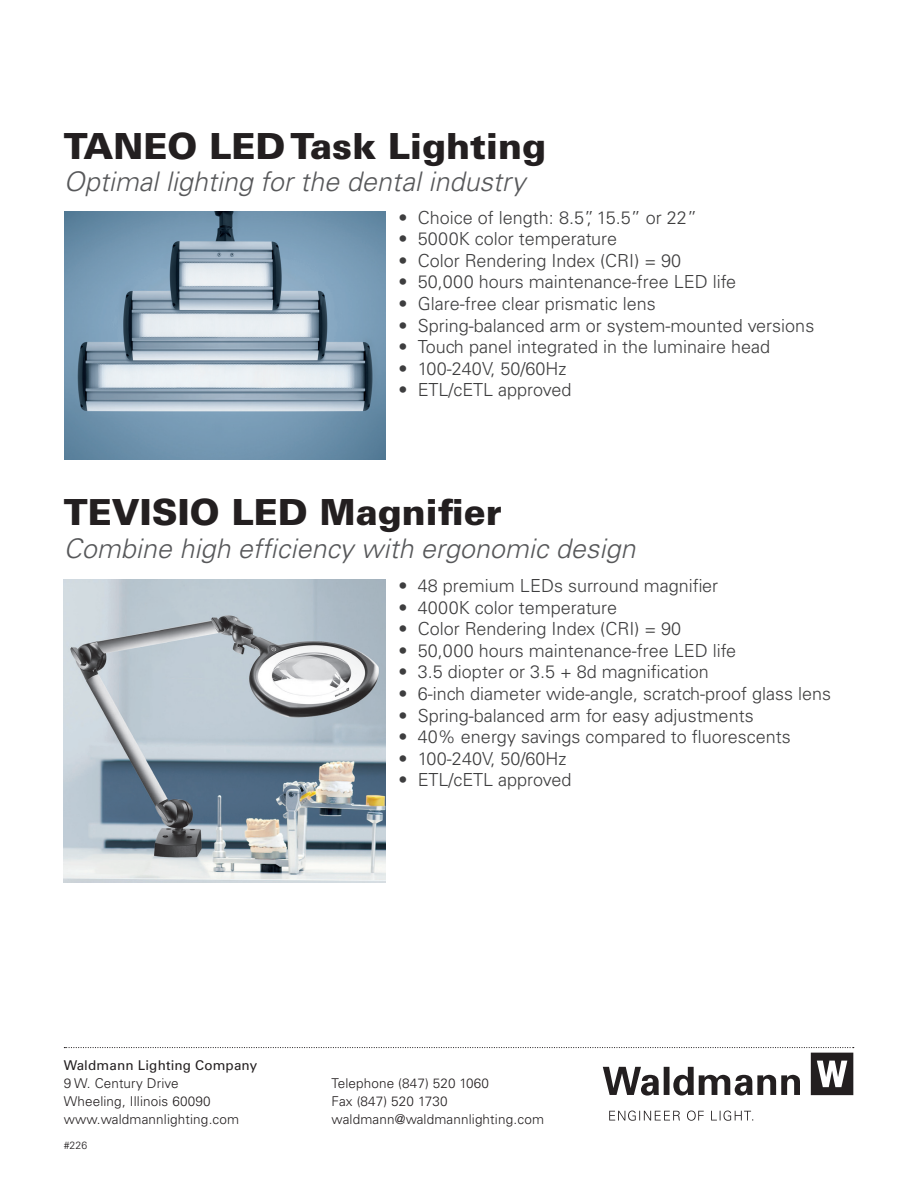
<style>
.page{position:relative;width:918px;height:1188px;background:#fff}
.page>*{position:absolute;margin:0;border:0;box-sizing:border-box;transform-origin:0 0}
.t1{font:900 36px "Univers";color:#231f20}
.t2{font:italic 300 27px "Univers";color:#57585a}
.t3{font:300 18px "Univers LT Std";color:#3e3e3f}
.t4{font:300 13.5px/18px "Univers LT Std";letter-spacing:.01em;color:#231f20}
.t5{font:13.5px "Univers LT Std";letter-spacing:.01em;color:#231f20}
.t6{font:300 10.5px "Univers LT Std";color:#231f20}
</style>
<div class="page">
<svg style="left:609px;top:1111px;width:144px;height:10px"></svg>
<svg style="left:64px;top:1047px;width:790px;height:49px"></svg>
<img style="left:65px;top:211px;width:321px;height:248px">
<img style="left:64px;top:579px;width:322px;height:303px">
<p class="t1" style="left:64px;top:123px;width:484px">TANEO LED Task Lighting</p>
<p class="t2" style="left:64px;top:165px;width:463px">Optimal lighting for the dental industry</p>
<p class="t3" style="left:398px;top:206px;width:300px">• Choice of length: 8.5”, 15.5” or 22”</p>
<p class="t3" style="left:398px;top:228px;width:220px">• 5000K color temperature</p>
<p class="t3" style="left:398px;top:249px;width:284px">• Color Rendering Index (CRI) = 90</p>
<p class="t3" style="left:398px;top:271px;width:339px">• 50,000 hours maintenance-free LED life</p>
<p class="t3" style="left:398px;top:293px;width:259px">• Glare-free clear prismatic lens</p>
<p class="t3" style="left:398px;top:314px;width:417px">• Spring-balanced arm or system-mounted versions</p>
<p class="t3" style="left:398px;top:336px;width:373px">• Touch panel integrated in the luminaire head</p>
<p class="t3" style="left:398px;top:357px;width:170px">• 100-240V, 50/60Hz</p>
<p class="t3" style="left:398px;top:379px;width:174px">• ETL/cETL approved</p>
<p class="t1" style="left:64px;top:490px;width:439px">TEVISIO LED Magnifier</p>
<p class="t2" style="left:64px;top:532px;width:573px">Combine high efficiency with ergonomic design</p>
<p class="t3" style="left:398px;top:575px;width:321px">• 48 premium LEDs surround magnifier</p>
<p class="t3" style="left:398px;top:596px;width:220px">• 4000K color temperature</p>
<p class="t3" style="left:398px;top:618px;width:284px">• Color Rendering Index (CRI) = 90</p>
<p class="t3" style="left:398px;top:640px;width:339px">• 50,000 hours maintenance-free LED life</p>
<p class="t3" style="left:398px;top:661px;width:312px">• 3.5 diopter or 3.5 + 8d magnification</p>
<p class="t3" style="left:398px;top:683px;width:434px">• 6-inch diameter wide-angle, scratch-proof glass lens</p>
<p class="t3" style="left:398px;top:704px;width:357px">• Spring-balanced arm for easy adjustments</p>
<p class="t3" style="left:398px;top:726px;width:394px">• 40% energy savings compared to fluorescents</p>
<p class="t3" style="left:398px;top:748px;width:170px">• 100-240V, 50/60Hz</p>
<p class="t3" style="left:398px;top:769px;width:174px">• ETL/cETL approved</p>
<p class="t5" style="left:64px;top:1057px;width:195px">Waldmann Lighting Company</p>
<p class="t4" style="left:64px;top:1074px;width:177px">9 W. Century Drive<br>Wheeling, Illinois 60090 www.waldmannlighting.com</p>
<p class="t4" style="left:332px;top:1074px;width:214px">Telephone (847) 520 1060<br>Fax (847) 520 1730 waldmann@waldmannlighting.com</p>
<p class="t6" style="left:64px;top:1139px;width:25px">#226</p>
</div>
